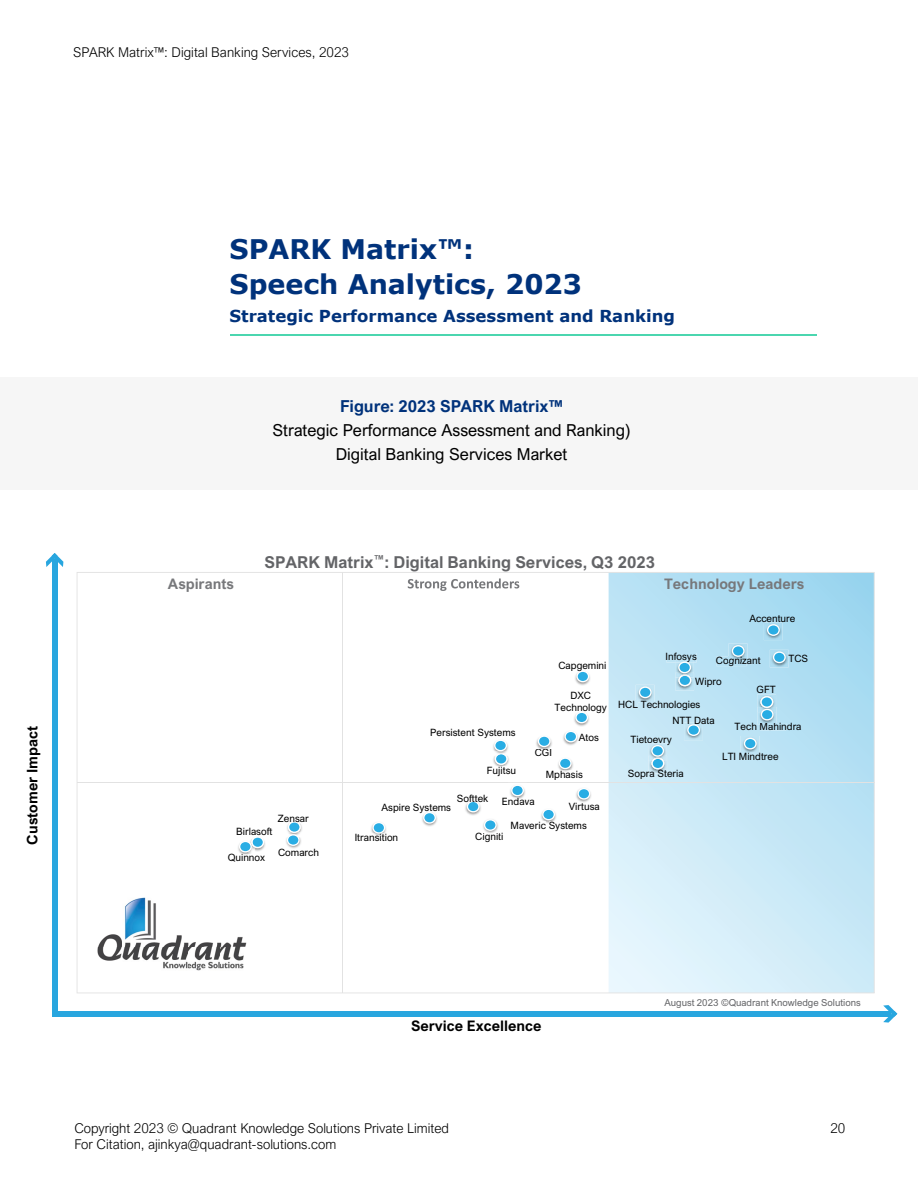
<style>
.page{position:relative;width:918px;height:1188px;background:#fff}
.page>*{position:absolute;margin:0;border:0;box-sizing:border-box;transform-origin:0 0}
.t1{font:700 27px/34.5px "Verdana";color:#00327b}
.t2{font:16.5px/24px "Arial Nova";color:#000;text-align:center}
.t3{font:700 16.5px "Arial Nova";color:#636467}
.t4{font:700 16.5px "Verdana";color:#00327b}
.t5{font:700 16.5px "Arial Nova";color:#00327b}
.t6{font:700 14.55px "Arial Nova";color:#000}
.t7{font:700 14.55px "Arial Nova";color:#77787b}
.t8{font:300 13.5px "Arial Nova";color:#000}
.t9{font:10.05px/12px "Arial Nova";color:#000;text-align:center}
.t10{font:9.6px "Arial Nova";color:#636467}
</style>
<div class="page">
<div style="left:0;top:377px;width:918px;height:113px;background:#f6f6f6"></div>
<svg style="left:77px;top:572px;width:798px;height:421px"></svg>
<hr style="left:77px;top:782px;width:797px;height:1px;background:#e2e2e2">
<hr style="left:342px;top:572px;width:1px;height:421px;background:#e2e2e2">
<div style="left:52px;top:559px;width:5px;height:458px;background:#28a6df"></div>
<svg style="left:46px;top:553px;width:17px;height:14px"></svg>
<div style="left:52px;top:1011px;width:839px;height:6px;background:#28a6df"></div>
<svg style="left:883px;top:1005px;width:14px;height:18px"></svg>
<svg style="left:408px;top:578px;width:111px;height:13px"></svg>
<img style="left:764px;top:622px;width:19px;height:18px">
<svg style="left:767px;top:624px;width:13px;height:12px"></svg>
<img style="left:770px;top:650px;width:19px;height:17px">
<svg style="left:773px;top:651px;width:13px;height:12px"></svg>
<img style="left:675px;top:686px;width:19px;height:4px">
<img style="left:741px;top:736px;width:18px;height:2px">
<svg style="left:740px;top:738px;width:20px;height:22px"></svg>
<img style="left:648px;top:769px;width:19px;height:5px">
<svg style="left:666px;top:653px;width:30px;height:33px"></svg>
<img style="left:636px;top:685px;width:18px;height:1px">
<svg style="left:619px;top:686px;width:38px;height:22px"></svg>
<img style="left:572px;top:710px;width:19px;height:18px">
<svg style="left:575px;top:712px;width:13px;height:11px"></svg>
<img style="left:574px;top:786px;width:19px;height:18px">
<svg style="left:577px;top:788px;width:13px;height:12px"></svg>
<img style="left:535px;top:734px;width:18px;height:17px">
<svg style="left:535px;top:735px;width:16px;height:16px"></svg>
<img style="left:573px;top:669px;width:19px;height:18px">
<svg style="left:576px;top:671px;width:13px;height:11px"></svg>
<img style="left:556px;top:756px;width:18px;height:1px">
<svg style="left:556px;top:757px;width:18px;height:16px"></svg>
<img style="left:481px;top:817px;width:19px;height:2px">
<svg style="left:481px;top:819px;width:19px;height:16px"></svg>
<img style="left:508px;top:783px;width:19px;height:2px">
<svg style="left:508px;top:785px;width:19px;height:16px"></svg>
<img style="left:420px;top:810px;width:19px;height:18px">
<svg style="left:423px;top:812px;width:13px;height:12px"></svg>
<img style="left:757px;top:694px;width:19px;height:18px">
<svg style="left:760px;top:696px;width:26px;height:34px"></svg>
<img style="left:684px;top:723px;width:19px;height:17px">
<svg style="left:687px;top:724px;width:13px;height:12px"></svg>
<img style="left:539px;top:807px;width:19px;height:2px">
<svg style="left:539px;top:809px;width:19px;height:16px"></svg>
<img style="left:729px;top:643px;width:18px;height:2px">
<svg style="left:716px;top:645px;width:36px;height:21px"></svg>
<img style="left:561px;top:729px;width:19px;height:18px">
<svg style="left:564px;top:731px;width:13px;height:11px"></svg>
<img style="left:491px;top:738px;width:19px;height:18px">
<svg style="left:492px;top:740px;width:18px;height:29px"></svg>
<img style="left:285px;top:820px;width:19px;height:17px">
<img style="left:464px;top:799px;width:18px;height:18px">
<svg style="left:467px;top:801px;width:13px;height:11px"></svg>
<img style="left:301px;top:832px;width:1px;height:18px">
<svg style="left:284px;top:821px;width:17px;height:29px"></svg>
<img style="left:236px;top:839px;width:19px;height:15px">
<img style="left:236px;top:854px;width:19px;height:3px">
<svg style="left:239px;top:835px;width:29px;height:18px"></svg>
<img style="left:369px;top:820px;width:19px;height:18px">
<svg style="left:370px;top:822px;width:18px;height:16px"></svg>
<svg style="left:644px;top:736px;width:28px;height:33px"></svg>
<hr style="left:230px;top:334px;width:587px;height:2px;background:#4bd6af">
<h3 class="t8" style="left:73px;top:45px;width:277px">SPARK Matrix™: Digital Banking Services, 2023</h3>
<h3 class="t6" style="left:24px;top:845px;width:120px;rotate:-90deg">C mo t su re mI p t ca</h3>
<h1 class="t1" style="left:230px;top:232px;width:354px">SPARK Matrix™:<br>Speech Analytics, 2023</h1>
<h2 class="t4" style="left:230px;top:304px;width:447px">Strategic Performance Assessment and Ranking</h2>
<h2 class="t5" style="left:340px;top:396px;width:224px">Figure: 2023 SPARK Matrix™</h2>
<h2 class="t2" style="left:272px;top:418px;width:360px">Strategic Performance Assessment and Ranking)<br>Digital Banking Services Market</h2>
<h2 class="t3" style="left:265px;top:552px;width:392px">SPARK Matrix<sup>™</sup>: Digital Banking Services, Q3 2023</h2>
<h3 class="t7" style="left:168px;top:575px;width:67px">Aspirants</h3>
<h3 class="t7" style="left:664px;top:575px;width:142px">Technology Leaders</h3>
<p class="t9" style="left:278px;top:812px;width:32px">Zensar</p>
<p class="t9" style="left:278px;top:846px;width:43px">Comarch</p>
<p class="t9" style="left:236px;top:825px;width:38px">Birlasoft</p>
<p class="t9" style="left:228px;top:852px;width:39px">Quinnox</p>
<p class="t9" style="left:749px;top:612px;width:48px">Accenture</p>
<p class="t9" style="left:558px;top:659px;width:50px">Capgemini</p>
<p class="t9" style="left:430px;top:726px;width:87px">Persistent Systems</p>
<p class="t9" style="left:487px;top:764px;width:31px">Fujitsu</p>
<p class="t9" style="left:555px;top:690px;width:54px">DXC<br>Technology</p>
<p class="t9" style="left:535px;top:747px;width:19px">CGI</p>
<p class="t9" style="left:579px;top:732px;width:22px">Atos</p>
<p class="t9" style="left:546px;top:768px;width:39px">Mphasis</p>
<p class="t9" style="left:457px;top:792px;width:33px">Softtek</p>
<p class="t9" style="left:382px;top:802px;width:71px">Aspire Systems</p>
<p class="t9" style="left:502px;top:795px;width:34px">Endava</p>
<p class="t9" style="left:569px;top:800px;width:32px">Virtusa</p>
<p class="t9" style="left:511px;top:819px;width:78px">Maveric Systems</p>
<p class="t9" style="left:355px;top:831px;width:45px">Itransition</p>
<p class="t9" style="left:475px;top:831px;width:30px">Cigniti</p>
<p class="t9" style="left:666px;top:651px;width:33px">Infosys</p>
<p class="t9" style="left:716px;top:654px;width:46px">Cognizant</p>
<p class="t9" style="left:695px;top:676px;width:28px">Wipro</p>
<p class="t9" style="left:618px;top:698px;width:84px">HCL Technologies</p>
<p class="t9" style="left:757px;top:684px;width:21px">GFT</p>
<p class="t9" style="left:788px;top:652px;width:21px">TCS</p>
<p class="t9" style="left:672px;top:715px;width:44px">NTT Data</p>
<p class="t9" style="left:631px;top:733px;width:43px">Tietoevry</p>
<p class="t9" style="left:628px;top:768px;width:57px">Sopra Steria</p>
<p class="t9" style="left:735px;top:721px;width:68px">Tech Mahindra</p>
<p class="t9" style="left:722px;top:750px;width:53px">LTI Min tre</p>
<p class="t9" style="left:755px;top:750px;width:25px">d e</p>
<h3 class="t6" style="left:411px;top:1018px;width:132px">Service Excellence</h3>
<p class="t10" style="left:664px;top:998px;width:198px">August 2023 ©Quadrant Knowledge Solutions</p>
<h3 class="t8" style="left:74px;top:1120px;width:376px">Copyright 2023 © Quadrant Knowledge Solutions Private Limited</h3>
<h3 class="t8" style="left:830px;top:1120px;width:17px">20</h3>
<h3 class="t8" style="left:74px;top:1137px;width:263px">For Citation, ajinkya@quadrant-solutions.com</h3>
</div>
